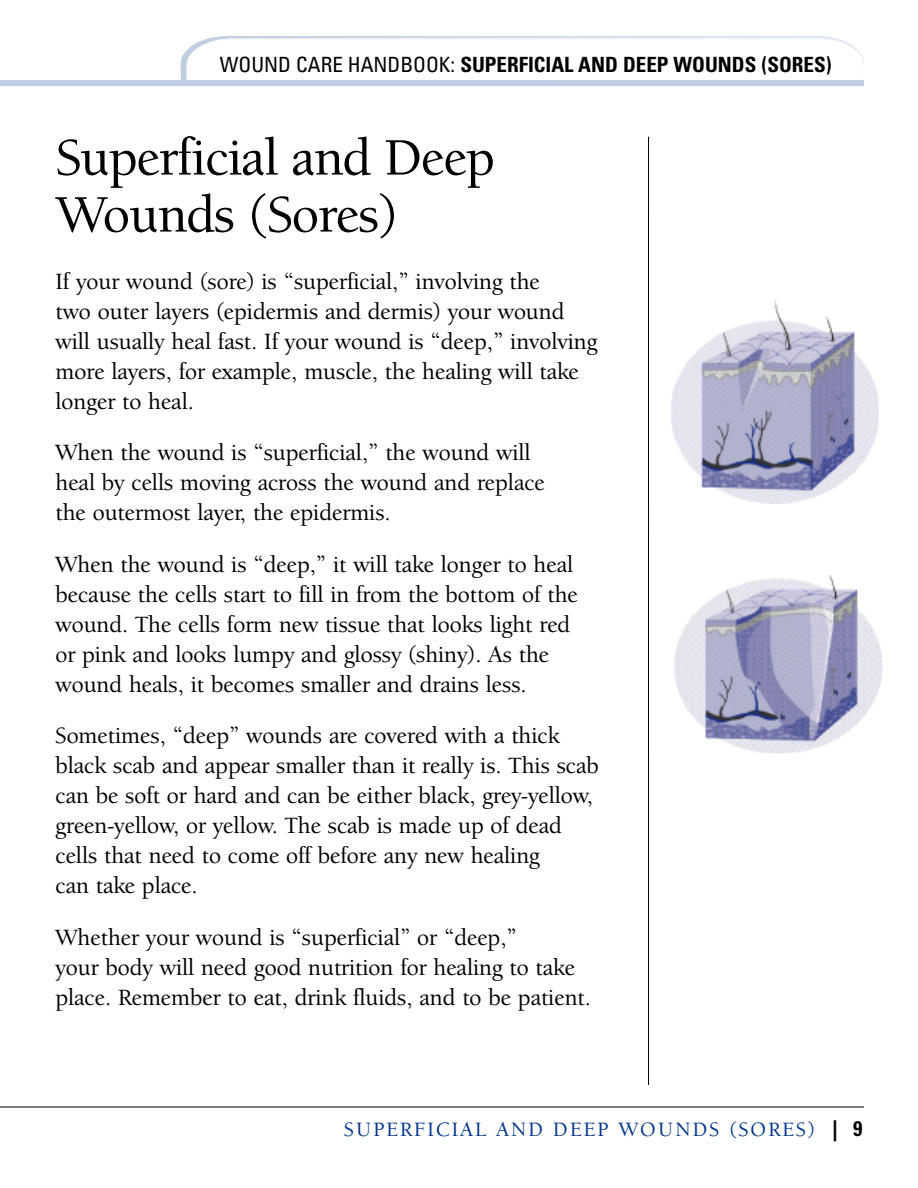
<style>
.page{position:relative;width:918px;height:1188px;background:#fff}
.page>*{position:absolute;margin:0;border:0;box-sizing:border-box;transform-origin:0 0}
.t1{font:500 54px/57px "Berkeley";letter-spacing:-.025em;color:#000}
.t2{font:500 24px/30px "Berkeley Oldstyle IT Cby BT";color:#000}
.t3{font:700 condensed 21px "Univers";color:#000}
.t4{font:500 21px "Berkeley Oldstyle IT Cby BT";letter-spacing:.105em;color:#00368a}
.s1{font-weight:400}
.s2{font-family:"Univers";font-weight:700;font-stretch:condensed;color:#000}
</style>
<div class="page">
<svg style="left:181px;top:36px;width:683px;height:44px"></svg>
<div style="left:0;top:80px;width:864px;height:6px;background:#bfcde2"></div>
<hr style="left:0;top:1107px;width:864px;height:1px;background:#000">
<hr style="left:648px;top:137px;width:1px;height:948px;background:#000">
<img style="left:674px;top:575px;width:209px;height:178px">
<img style="left:671px;top:300px;width:208px;height:204px">
<p class="t3" style="left:220px;top:57px;width:613px"><span class="s1">WOUND CARE HANDBOOK:</span> SUPERFICIAL AND DEEP WOUNDS (SORES)</p>
<h1 class="t1" style="left:55px;top:134px;width:441px">Superficial and Deep<br>Wounds (Sores)</h1>
<p class="t2" style="left:56px;top:268px;width:543px">If your wound (sore) is “superficial,” involving the<br>two outer layers (epidermis and dermis) your wound will usually heal fast. If your wound is “deep,” involving more layers, for example, muscle, the healing will take longer to heal.</p>
<p class="t2" style="left:56px;top:440px;width:491px">When the wound is “superficial,” the wound will heal by cells moving across the wound and replace the outermost layer, the epidermis.</p>
<p class="t2" style="left:56px;top:551px;width:524px">When the wound is “deep,” it will take longer to heal because the cells start to fill in from the bottom of the wound. The cells form new tissue that looks light red or pink and looks lumpy and glossy (shiny). As the wound heals, it becomes smaller and drains less.</p>
<p class="t2" style="left:56px;top:723px;width:545px">Sometimes, “deep” wounds are covered with a thick black scab and appear smaller than it really is. This scab can be soft or hard and can be either black, grey-yellow, green-yellow, or yellow. The scab is made up of dead cells that need to come off before any new healing<br>can take place.</p>
<p class="t2" style="left:56px;top:924px;width:537px">Whether your wound is “superficial” or “deep,”<br>your body will need good nutrition for healing to take place. Remember to eat, drink fluids, and to be patient.</p>
<p class="t4" style="left:344px;top:1121px;width:520px">SUPERFICIAL AND DEEP WOUNDS (SORES) <span class="s2">| 9</span></p>
</div>
